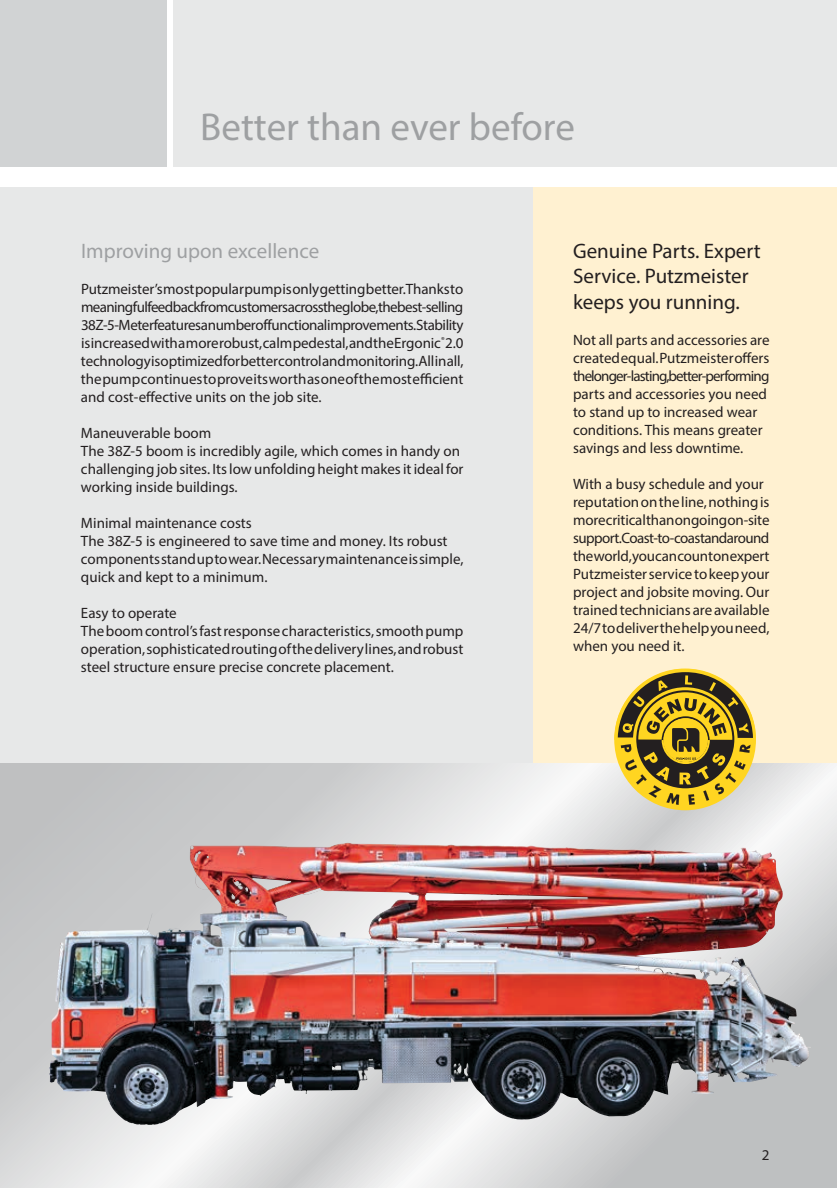
<style>
.page{position:relative;width:837px;height:1188px;background:#fff}
.page>*{position:absolute;margin:0;border:0;box-sizing:border-box;transform-origin:0 0}
.t1{font:39px "Myriad Pro";color:#9ea0a2}
.t2{font:21px/25.5px "Myriad Pro";color:#231f20}
.t3{font:21px "Myriad Pro";color:#9ea0a2}
.t4{font:15px/18px "Myriad Pro";color:#231f20}
</style>
<div class="page">
<div style="left:173px;top:0;width:664px;height:166px;background:#e7e8e8"></div>
<div style="left:0;top:0;width:166px;height:166px;background:#d1d3d4"></div>
<img style="left:0;top:763px;width:837px;height:425px">
<div style="left:0;top:187px;width:533px;height:576px;background:#e7e8e8"></div>
<div style="left:533px;top:187px;width:304px;height:576px;background:#fff1d1"></div>
<svg style="left:614px;top:669px;width:142px;height:136px;background:#ab9543"></svg>
<img style="left:49px;top:843px;width:299px;height:282px">
<h1 class="t1" style="left:200px;top:102px;width:376px">Better than ever before</h1>
<h2 class="t3" style="left:81px;top:238px;width:240px">Improving upon excellence</h2>
<p class="t4" style="left:81px;top:280px;width:384px;text-align:justify">Putzmeister’s most popular pump is only getting better. Thanks to meaningful feedback from customers across the globe, the best-selling 38Z-5-Meter features a number of functional improvements. Stability is increased with a more robust, calm pedestal, and the Ergonic<sup>®</sup> 2.0 technology is optimized for better control and monitoring. All in all, the pump continues to prove its worth as one of the most efficient and cost-effective units on the job site.</p>
<p class="t4" style="left:81px;top:424px;width:384px">Maneuverable boom<br>The 38Z-5 boom is incredibly agile, which comes in handy on challenging job sites. Its low unfolding height makes it ideal for working inside buildings.</p>
<p class="t4" style="left:81px;top:514px;width:384px">Minimal maintenance costs<br>The 38Z-5 is engineered to save time and money. Its robust components stand up to wear. Necessary maintenance is simple, quick and kept to a minimum.</p>
<p class="t4" style="left:81px;top:604px;width:384px">Easy to operate<br>The boom control’s fast response characteristics, smooth pump operation, sophisticated routing of the delivery lines, and robust steel structure ensure precise concrete placement.</p>
<h2 class="t2" style="left:573px;top:238px;width:189px">Genuine Parts. Expert<br>Service. Putzmeister keeps you running.</h2>
<p class="t4" style="left:573px;top:331px;width:198px">Not all parts and accessories are created equal. Putzmeister offers the longer-lasting, better-performing parts and accessories you need to stand up to increased wear conditions. This means greater savings and less downtime.</p>
<p class="t4" style="left:573px;top:475px;width:198px">With a busy schedule and your reputation on the line, nothing is more critical than ongoing on-site support. Coast-to-coast and around the world, you can count on expert<br>Putzmeister service to keep your project and jobsite moving. Our trained technicians are available<br>24/7 to deliver the help you need, when you need it.</p>
<p class="t4" style="left:762px;top:1145px;width:9px">2</p>
</div>
